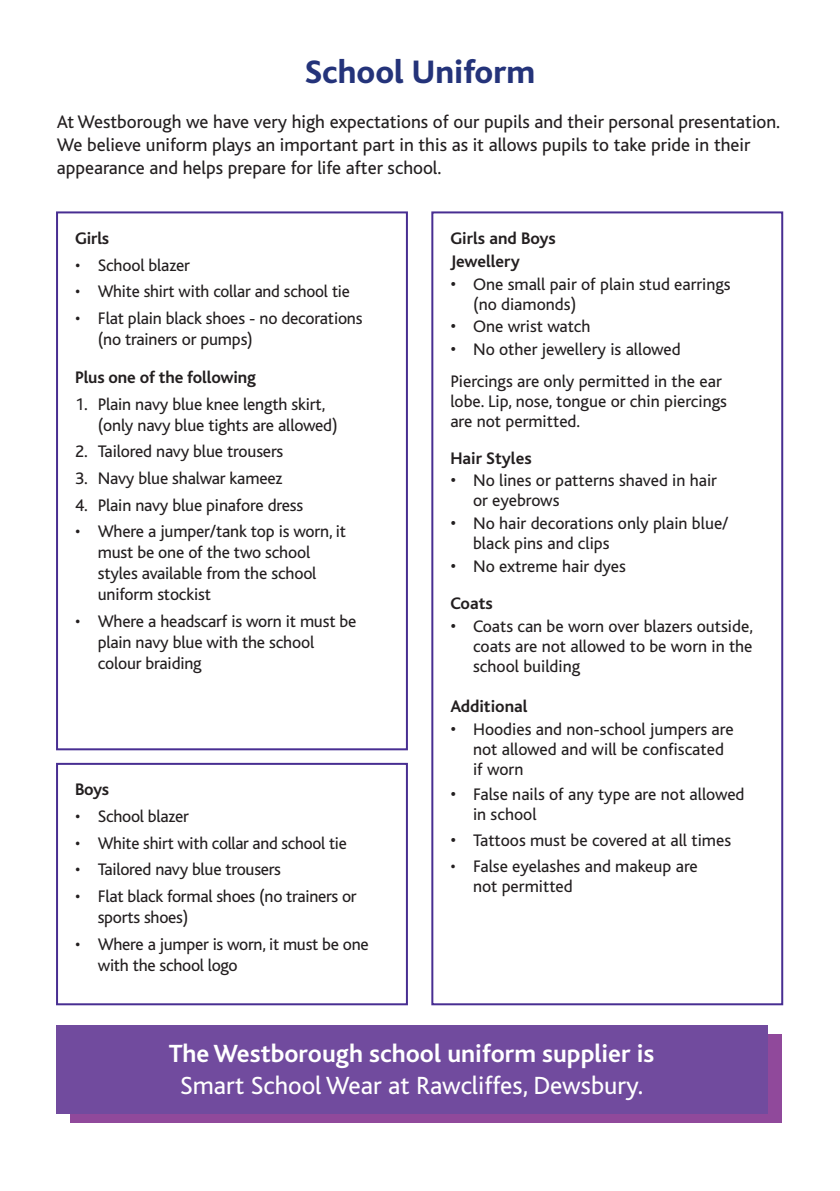
<style>
.page{position:relative;width:840px;height:1191px;background:#fff}
.page>*{position:absolute;margin:0;border:0;box-sizing:border-box;transform-origin:0 0}
.t1{font:800 34px "Bliss";color:#24337a}
.t2{font:700 26px "Bliss";color:#fff}
.t3{font:26px "Bliss";color:#fff}
.t4{font:19px/22.8px "Bliss";color:#231f20}
.t5{font:17.6px/20px "Bliss";letter-spacing:-.01em;color:#231f20}
.t6{font:700 17.6px/22.8px "Bliss";color:#231f20}
.s1{font-size:19px}
.s2{font-weight:700}
</style>
<div class="page">
<div style="left:56px;top:211px;width:351px;height:539px;border:2px solid #482e92"></div>
<div style="left:431px;top:211px;width:351px;height:794px;border:2px solid #482e92"></div>
<div style="left:56px;top:763px;width:351px;height:242px;border:2px solid #482e92"></div>
<div style="left:70px;top:1034px;width:711px;height:89px;background:#90499b"></div>
<div style="left:56px;top:1025px;width:711px;height:88px;background:#714b9e"></div>
<h1 class="t1" style="left:305px;top:54px;width:231px">School Uniform</h1>
<p class="t4" style="left:57px;top:111px;width:724px">At Westborough we have very high expectations of our pupils and their personal presentation.<br>We believe uniform plays an important part in this as it allows pupils to take pride in their appearance and helps prepare for life after school.</p>
<p class="t6" style="left:75px;top:227px;width:36px">Girls</p>
<p class="t5" style="left:75px;top:255px;width:116px">• School blazer</p>
<p class="t5" style="left:75px;top:282px;width:276px">• White shirt with collar and school tie</p>
<p class="t5" style="left:98px;top:308px;width:266px;line-height:21px;text-indent:-23px">• Flat plain black shoes - no decorations (no trainers or pumps)</p>
<p class="t6" style="left:75px;top:366px;width:182px">Plus one of the following</p>
<p class="t5" style="left:98px;top:394px;width:241px;line-height:21px;text-indent:-23px">1. Plain navy blue knee length skirt, (only navy blue tights are allowed)</p>
<p class="t5" style="left:75px;top:442px;width:209px">2. Tailored navy blue trousers</p>
<p class="t5" style="left:75px;top:468px;width:209px">3. Navy blue shalwar kameez</p>
<p class="t5" style="left:75px;top:495px;width:230px">4. Plain navy blue pinafore dress</p>
<p class="t5" style="left:98px;top:521px;width:250px;line-height:21px;text-indent:-23px">• Where a jumper/tank top is worn, it must be one of the two school styles available from the school uniform stockist</p>
<p class="t5" style="left:98px;top:611px;width:260px;line-height:21px;text-indent:-23px">• Where a headscarf is worn it must be plain navy blue with the school colour braiding</p>
<p class="t6" style="left:75px;top:778px;width:36px">Boys</p>
<p class="t5" style="left:75px;top:806px;width:115px">• School blazer</p>
<p class="t5" style="left:75px;top:833px;width:273px">• White shirt with collar and school tie</p>
<p class="t5" style="left:75px;top:860px;width:207px">• Tailored navy blue trousers</p>
<p class="t5" style="left:98px;top:886px;width:260px;line-height:21px;text-indent:-23px">• Flat black formal shoes (no trainers or sports shoes)</p>
<p class="t5" style="left:98px;top:933px;width:272px;line-height:21px;text-indent:-23px">• Where a jumper is worn, it must be one with the school logo</p>
<p class="t6" style="left:450px;top:227px;width:107px">Girls and Boys<br>Jewellery</p>
<p class="t5" style="left:473px;top:274px;width:259px;text-indent:-23px"><span class="s1">•</span> One small pair of plain stud earrings (no diamonds)</p>
<p class="t5" style="left:450px;top:317px;width:142px"><span class="s1">•</span> One wrist watch</p>
<p class="t5" style="left:450px;top:334px;width:273px;line-height:31.4px"><span class="s1">•</span> No other jewellery is allowed<br>Piercings are only permitted in the ear</p>
<p class="t5" style="left:450px;top:391px;width:278px">lobe. Lip, nose, tongue or chin piercings are not permitted.</p>
<p class="t6" style="left:450px;top:447px;width:83px">Hair Styles</p>
<p class="t5" style="left:473px;top:471px;width:245px;text-indent:-23px"><span class="s1">•</span> No lines or patterns shaved in hair or eyebrows</p>
<p class="t5" style="left:473px;top:514px;width:257px;text-indent:-23px"><span class="s1">•</span> No hair decorations only plain blue/ black pins and clips</p>
<p class="t5" style="left:450px;top:548px;width:177px;line-height:37px"><span class="s1">•</span> No extreme hair dyes<br><span class="s2">Coats</span></p>
<p class="t5" style="left:473px;top:616px;width:281px;text-align:justify;text-indent:-23px"><span class="s1">•</span> Coats can be worn over blazers outside, coats are not allowed to be worn in the school building</p>
<p class="t6" style="left:450px;top:695px;width:79px">Additional</p>
<p class="t5" style="left:473px;top:719px;width:262px;text-indent:-23px"><span class="s1">•</span> Hoodies and non-school jumpers are not allowed and will be confiscated if worn</p>
<p class="t5" style="left:473px;top:785px;width:273px;text-indent:-23px"><span class="s1">•</span> False nails of any type are not allowed in school</p>
<p class="t5" style="left:450px;top:830px;width:282px"><span class="s1">•</span> Tattoos must be covered at all times</p>
<p class="t5" style="left:473px;top:856px;width:226px;text-indent:-23px">• False eyelashes and makeup are not permitted</p>
<h2 class="t2" style="left:169px;top:1040px;width:487px">The Westborough school uniform supplier is</h2>
<h2 class="t3" style="left:180px;top:1071px;width:464px">Smart School Wear at Rawcliffes, Dewsbury.</h2>
</div>
